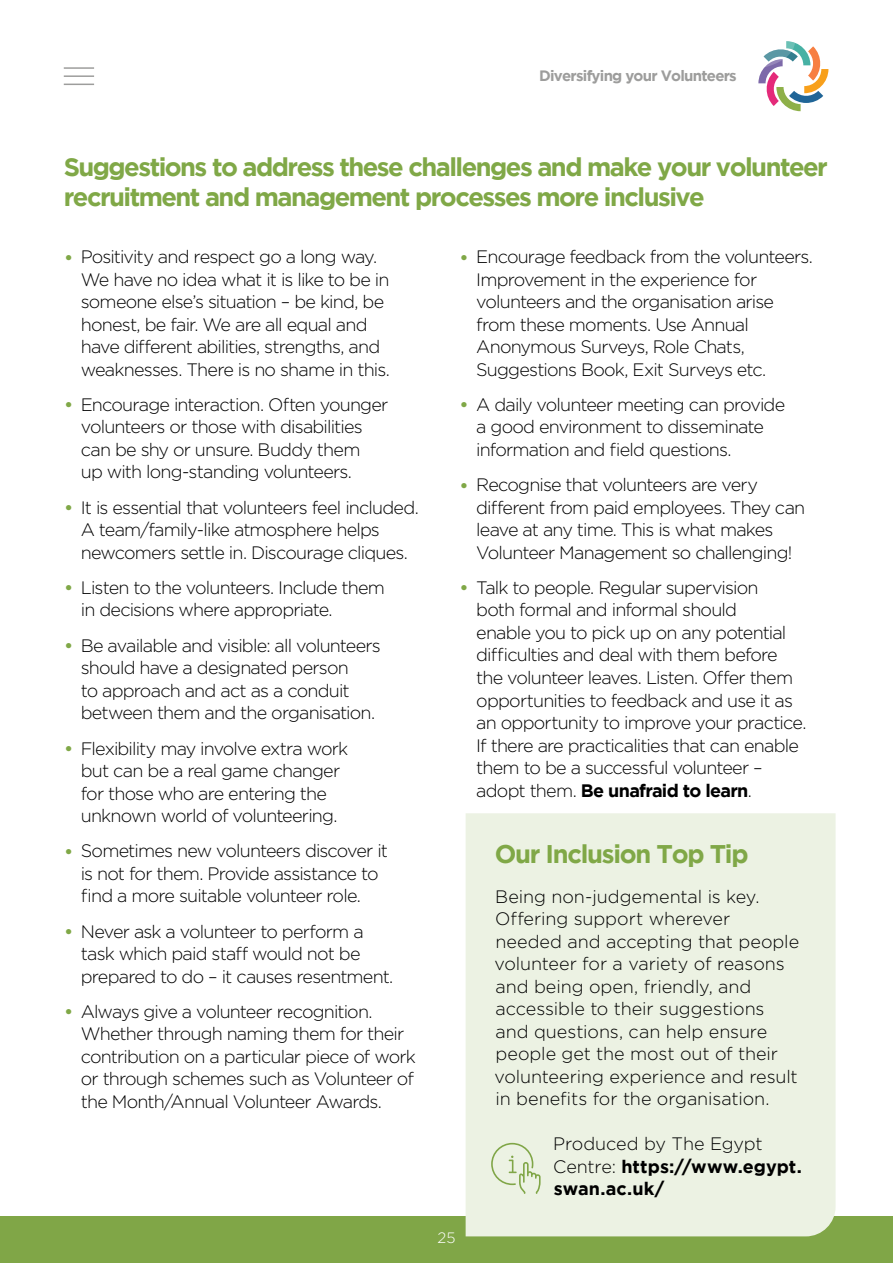
<style>
.page{position:relative;width:893px;height:1263px;background:#fff}
.page>*{position:absolute;margin:0;border:0;box-sizing:border-box;transform-origin:0 0}
.t1{font:700 25.5px/30px "Gotham";letter-spacing:-.06em;color:#80a847}
.Body{font:300 18px/22.5px "Gotham";letter-spacing:-.045em;color:#000}
.Body-2{font:300 18px/22.5px "Gotham";letter-spacing:-.005em;color:#000}
.Body-3{font:700 18px/22.5px "Gotham";color:#000}
.t2{font:700 15px "Gotham";letter-spacing:-.05em;color:#9d9d9c}
.t3{font:300 15px "Gotham";color:#fff}
.s1{font-size:21px;color:#80a847}
.s2{font-weight:700}
.s3{font-weight:300}
</style>
<div class="page">
<svg style="left:758px;top:41px;width:70px;height:70px"></svg>
<hr style="left:64px;top:67px;width:30px;height:2px;background:#9d9d9c">
<hr style="left:64px;top:75px;width:30px;height:2px;background:#9d9d9c">
<hr style="left:64px;top:84px;width:30px;height:1px;background:#9d9d9c">
<div style="left:0;top:1216px;width:893px;height:47px;background:#80a647"></div>
<div style="left:466px;top:813px;width:370px;height:423px;background:#ecf2e3"></div>
<svg style="left:491px;top:1143px;width:50px;height:51px;background:#dce7cc"></svg>
<p class="t2" style="left:539px;top:67px;width:199px">Diversifying your Volunteers</p>
<h2 class="t1" style="left:64px;top:151px;width:766px">Suggestions to address these challenges and make your volunteer recruitment and management processes more inclusive</h2>
<p class="Body" style="left:81px;top:246px;width:311px;text-indent:-17px"><span class="s1">•</span> Positivity and respect go a long way.<br>We have no idea what it is like to be in someone else’s situation – be kind, be honest, be fair. We are all equal and have different abilities, strengths, and weaknesses. There is no shame in this.</p>
<p class="Body" style="left:81px;top:393px;width:309px;text-indent:-17px"><span class="s1">•</span> Encourage interaction. Often younger volunteers or those with disabilities can be shy or unsure. Buddy them<br>up with long-standing volunteers.</p>
<p class="Body" style="left:81px;top:496px;width:340px;text-indent:-17px"><span class="s1">•</span> It is essential that volunteers feel included.<br>A team/family-like atmosphere helps newcomers settle in. Discourage cliques.</p>
<p class="Body" style="left:81px;top:576px;width:306px;text-indent:-17px"><span class="s1">•</span> Listen to the volunteers. Include them in decisions where appropriate.</p>
<p class="Body" style="left:81px;top:634px;width:302px;text-indent:-17px"><span class="s1">•</span> Be available and visible: all volunteers should have a designated person<br>to approach and act as a conduit between them and the organisation.</p>
<p class="Body" style="left:64px;top:737px;width:286px;text-align:center"><span class="s1">•</span> Flexibility may involve extra work but can be a real game changer for those who are entering the unknown world of volunteering.</p>
<p class="Body" style="left:64px;top:840px;width:326px;text-align:center"><span class="s1">•</span> Sometimes new volunteers discover it is not for them. Provide assistance to find a more suitable volunteer role.</p>
<p class="Body" style="left:81px;top:920px;width:314px;text-indent:-17px"><span class="s1">•</span> Never ask a volunteer to perform a task which paid staff would not be prepared to do – it causes resentment.</p>
<p class="Body" style="left:81px;top:1000px;width:337px;text-indent:-17px"><span class="s1">•</span> Always give a volunteer recognition.<br>Whether through naming them for their contribution on a particular piece of work or through schemes such as Volunteer of the Month/Annual Volunteer Awards.</p>
<p class="Body" style="left:476px;top:246px;width:338px;text-indent:-17px"><span class="s1">•</span> Encourage feedback from the volunteers.<br>Improvement in the experience for volunteers and the organisation arise from these moments. Use Annual Anonymous Surveys, Role Chats, Suggestions Book, Exit Surveys etc.</p>
<p class="Body" style="left:476px;top:393px;width:310px;text-indent:-17px"><span class="s1">•</span> A daily volunteer meeting can provide a good environment to disseminate information and field questions.</p>
<p class="Body" style="left:476px;top:474px;width:331px;text-indent:-17px"><span class="s1">•</span> Recognise that volunteers are very different from paid employees. They can leave at any time. This is what makes Volunteer Management so challenging!</p>
<p class="Body" style="left:476px;top:576px;width:332px;text-indent:-17px"><span class="s1">•</span> Talk to people. Regular supervision<br>both formal and informal should<br>enable you to pick up on any potential difficulties and deal with them before the volunteer leaves. Listen. Offer them opportunities to feedback and use it as an opportunity to improve your practice.<br>If there are practicalities that can enable them to be a successful volunteer – adopt them. <span class="s2">Be unafraid to learn</span>.</p>
<p class="t3" style="left:437px;top:1229px;width:19px">25</p>
<h2 class="t1" style="left:495px;top:838px;width:255px">Our Inclusion Top Tip</h2>
<p class="Body-2" style="left:494px;top:885px;width:306px">Being non-judgemental is key.<br>Offering support wherever needed and accepting that people volunteer for a variety of reasons and being open, friendly, and accessible to their suggestions and questions, can help ensure people get the most out of their volunteering experience and result in benefits for the organisation.</p>
<p class="Body-3" style="left:553px;top:1132px;width:250px"><span class="s3">Produced by The Egypt<br>Centre:</span> https://www.egypt. swan.ac.uk/</p>
</div>
